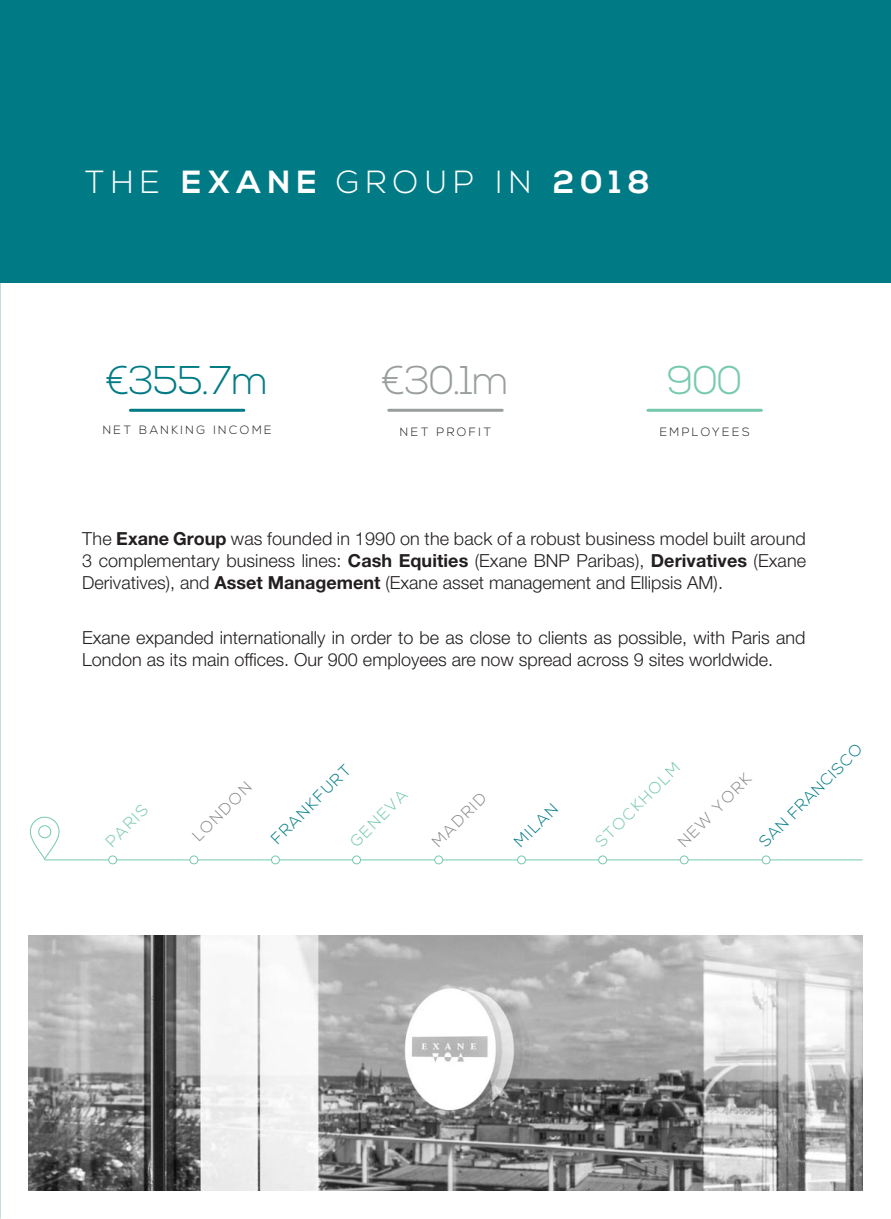
<style>
.page{position:relative;width:891px;height:1219px;background:#fff}
.page>*{position:absolute;margin:0;border:0;box-sizing:border-box;transform-origin:0 0}
.t1{font:300 40px "Nexa";color:#007b85}
.t2{font:300 40px "Nexa";color:#989e9d}
.t3{font:300 40px "Nexa";color:#76c9b0}
.t4{font:300 32px "Nexa";letter-spacing:.2em;color:#fff}
.t5{font:300 18px/22px "Helvetica Neue";color:#231f20;text-align:justify}
.t6{font:300 16px "Nexa";color:#007b85}
.t7{font:300 16px "Nexa";color:#74c8ac}
.t8{font:300 16px "Nexa";color:#86888b}
.t9{font:300 12px "Nexa";letter-spacing:.2em;color:#231f20}
.s1{font-weight:700}
</style>
<div class="page">
<div style="left:0;top:0;width:890px;height:282px;background:#007b85"></div>
<hr style="left:130px;top:409px;width:114px;height:3px;background:#007b85">
<hr style="left:647px;top:409px;width:114px;height:3px;background:#74c8ac">
<hr style="left:388px;top:409px;width:114px;height:3px;background:#989e9d">
<img style="left:28px;top:935px;width:834px;height:256px">
<svg style="left:30px;top:817px;width:30px;height:43px"></svg>
<hr style="left:45px;top:859px;width:817px;height:1px;background:#76c9b0">
<div style="left:109px;top:856px;width:8px;height:8px;background:#fff;border-radius:50%"></div>
<div style="left:108px;top:856px;width:9px;height:8px;border:1px solid #76c9b0;border-radius:50%"></div>
<div style="left:190px;top:856px;width:8px;height:8px;background:#fff;border-radius:50%"></div>
<div style="left:189px;top:856px;width:9px;height:8px;border:1px solid #76c9b0;border-radius:50%"></div>
<div style="left:271px;top:856px;width:8px;height:8px;background:#fff;border-radius:50%"></div>
<div style="left:271px;top:856px;width:8px;height:8px;border:1px solid #76c9b0;border-radius:50%"></div>
<div style="left:352px;top:856px;width:8px;height:8px;background:#fff;border-radius:50%"></div>
<div style="left:352px;top:856px;width:8px;height:8px;border:1px solid #76c9b0;border-radius:50%"></div>
<div style="left:434px;top:856px;width:8px;height:8px;background:#fff;border-radius:50%"></div>
<div style="left:434px;top:856px;width:9px;height:8px;border:1px solid #76c9b0;border-radius:50%"></div>
<div style="left:517px;top:856px;width:8px;height:8px;background:#fff;border-radius:50%"></div>
<div style="left:517px;top:856px;width:8px;height:8px;border:1px solid #76c9b0;border-radius:50%"></div>
<div style="left:598px;top:856px;width:8px;height:8px;background:#fff;border-radius:50%"></div>
<div style="left:598px;top:856px;width:8px;height:8px;border:1px solid #76c9b0;border-radius:50%"></div>
<div style="left:680px;top:856px;width:7px;height:8px;background:#fff;border-radius:50%"></div>
<div style="left:679px;top:856px;width:9px;height:8px;border:1px solid #76c9b0;border-radius:50%"></div>
<div style="left:761px;top:856px;width:8px;height:8px;background:#fff;border-radius:50%"></div>
<div style="left:761px;top:856px;width:9px;height:8px;border:1px solid #76c9b0;border-radius:50%"></div>
<h2 class="t4" style="left:85px;top:163px;width:566px">THE <span class="s1">EXANE</span> GROUP IN <span class="s1">2018</span></h2>
<h1 class="t1" style="left:106px;top:357px;width:164px">€355.7m</h1>
<p class="t9" style="left:103px;top:423px;width:170px">NET BANKING INCOME</p>
<h1 class="t2" style="left:382px;top:357px;width:128px">€30.1m</h1>
<p class="t9" style="left:399px;top:425px;width:93px">NET PROFIT</p>
<h1 class="t3" style="left:666px;top:357px;width:77px">900</h1>
<p class="t9" style="left:659px;top:425px;width:91px">EMPLOYEES</p>
<p class="t5" style="left:82px;top:527px;width:725px">The <span class="s1">Exane Group</span> was founded in 1990 on the back of a robust business model built around 3 complementary business lines: <span class="s1">Cash Equities</span> (Exane BNP Paribas), <span class="s1">Derivatives</span> (Exane Derivatives), and <span class="s1">Asset Management</span> (Exane asset management and Ellipsis AM).</p>
<p class="t5" style="left:82px;top:626px;width:724px">Exane expanded internationally in order to be as close to clients as possible, with Paris and<br>London as its main offices. Our 900 employees are now spread across 9 sites worldwide.</p>
<p class="t7" style="left:102px;top:838px;width:54px;rotate:-45deg">PARIS</p>
<p class="t8" style="left:188px;top:832px;width:78px;rotate:-45deg">LONDON</p>
<p class="t6" style="left:267px;top:835px;width:107px;rotate:-45deg">FRANKFURT</p>
<p class="t7" style="left:346px;top:838px;width:75px;rotate:-45deg">GENEVA</p>
<p class="t8" style="left:428px;top:838px;width:71px;rotate:-45deg">MADRID</p>
<p class="t6" style="left:510px;top:838px;width:56px;rotate:-45deg">MILAN</p>
<p class="t6" style="left:755px;top:838px;width:140px;rotate:-45deg">SAN FRANCISCO</p>
<p class="t7" style="left:591px;top:838px;width:113px;rotate:-45deg">STOCKHOLM</p>
<p class="t8" style="left:674px;top:838px;width:98px;rotate:-45deg">NEW YORK</p>
</div>
